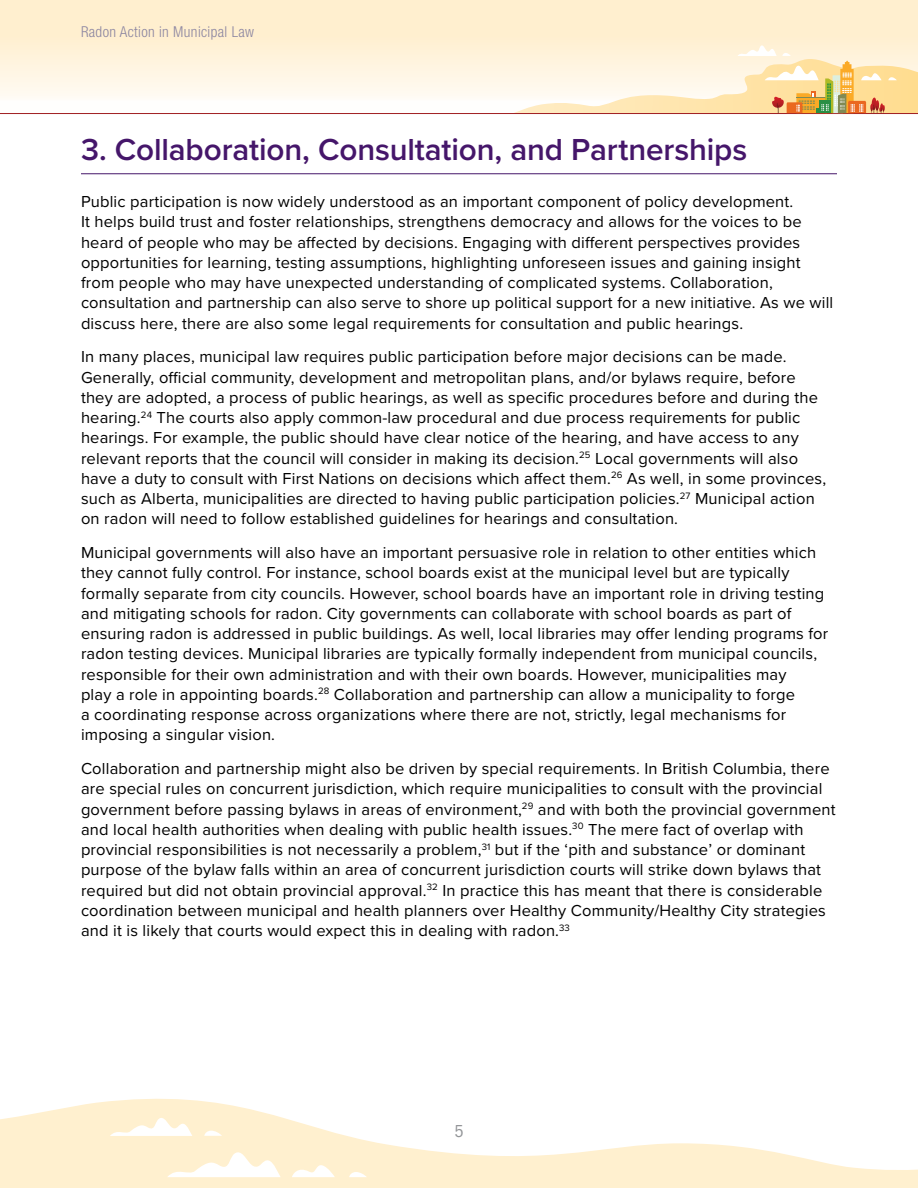
<style>
.page{position:relative;width:918px;height:1188px;background:#fff}
.page>*{position:absolute;margin:0;border:0;box-sizing:border-box;transform-origin:0 0}
.t1{font:600 31.5px "Proxima Nova";letter-spacing:-.005em;color:#45166a}
.t2{font:condensed 18px "ITC Franklin Gothic Std";color:#939598}
.Body{font:16.5px/20.2px "Proxima Nova";letter-spacing:.01em;color:#000}
.t3{font:300 condensed 15px "Helvetica Neue LT Std";letter-spacing:.025em;color:#8b85a1}
</style>
<div class="page">
<svg style="left:0;top:1098px;width:918px;height:90px;fill:#fff0cf"></svg>
<svg style="left:167px;top:1151px;width:114px;height:26px"></svg>
<svg style="left:292px;top:1163px;width:43px;height:14px"></svg>
<svg style="left:349px;top:1172px;width:18px;height:5px"></svg>
<svg style="left:110px;top:1117px;width:82px;height:19px"></svg>
<svg style="left:204px;top:1131px;width:18px;height:5px"></svg>
<hr style="left:81px;top:173px;width:756px;height:1px;background:#45166a">
<div style="left:0;top:0;width:918px;height:113px;background:linear-gradient(to bottom,#ffebc4,#fffdfa)"></div>
<hr style="left:0;top:113px;width:918px;height:1px;background:#9f1d21">
<svg style="left:512px;top:45px;width:406px;height:69px;background:#f9e6c3"></svg>
<p class="t3" style="left:81px;top:23px;width:175px">Radon Action in Municipal Law</p>
<p class="t1" style="left:81px;top:126px;width:668px">3. Collaboration, Consultation, and Partnerships</p>
<p class="Body" style="left:81px;top:191px;width:754px">Public participation is now widely understood as an important component of policy development.<br>It helps build trust and foster relationships, strengthens democracy and allows for the voices to be heard of people who may be affected by decisions. Engaging with different perspectives provides opportunities for learning, testing assumptions, highlighting unforeseen issues and gaining insight from people who may have unexpected understanding of complicated systems. Collaboration, consultation and partnership can also serve to shore up political support for a new initiative. As we will discuss here, there are also some legal requirements for consultation and public hearings.</p>
<p class="Body" style="left:81px;top:346px;width:747px">In many places, municipal law requires public participation before major decisions can be made.<br>Generally, official community, development and metropolitan plans, and/or bylaws require, before they are adopted, a process of public hearings, as well as specific procedures before and during the hearing.<sup>24</sup> The courts also apply common-law procedural and due process requirements for public hearings. For example, the public should have clear notice of the hearing, and have access to any relevant reports that the council will consider in making its decision.<sup>25</sup> Local governments will also have a duty to consult with First Nations on decisions which affect them.<sup>26</sup> As well, in some provinces, such as Alberta, municipalities are directed to having public participation policies.<sup>27</sup> Municipal action on radon will need to follow established guidelines for hearings and consultation.</p>
<p class="Body" style="left:81px;top:542px;width:749px">Municipal governments will also have an important persuasive role in relation to other entities which they cannot fully control. For instance, school boards exist at the municipal level but are typically formally separate from city councils. However, school boards have an important role in driving testing and mitigating schools for radon. City governments can collaborate with school boards as part of ensuring radon is addressed in public buildings. As well, local libraries may offer lending programs for radon testing devices. Municipal libraries are typically formally independent from municipal councils, responsible for their own administration and with their own boards. However, municipalities may<br>play a role in appointing boards.<sup>28</sup> Collaboration and partnership can allow a municipality to forge<br>a coordinating response across organizations where there are not, strictly, legal mechanisms for imposing a singular vision.</p>
<p class="Body" style="left:81px;top:758px;width:756px">Collaboration and partnership might also be driven by special requirements. In British Columbia, there are special rules on concurrent jurisdiction, which require municipalities to consult with the provincial government before passing bylaws in areas of environment,<sup>29</sup> and with both the provincial government and local health authorities when dealing with public health issues.<sup>30</sup> The mere fact of overlap with provincial responsibilities is not necessarily a problem,<sup>31</sup> but if the ‘pith and substance’ or dominant purpose of the bylaw falls within an area of concurrent jurisdiction courts will strike down bylaws that required but did not obtain provincial approval.<sup>32</sup> In practice this has meant that there is considerable coordination between municipal and health planners over Healthy Community/Healthy City strategies and it is likely that courts would expect this in dealing with radon.<sup>33</sup></p>
<p class="t2" style="left:454px;top:1121px;width:11px">5</p>
</div>
